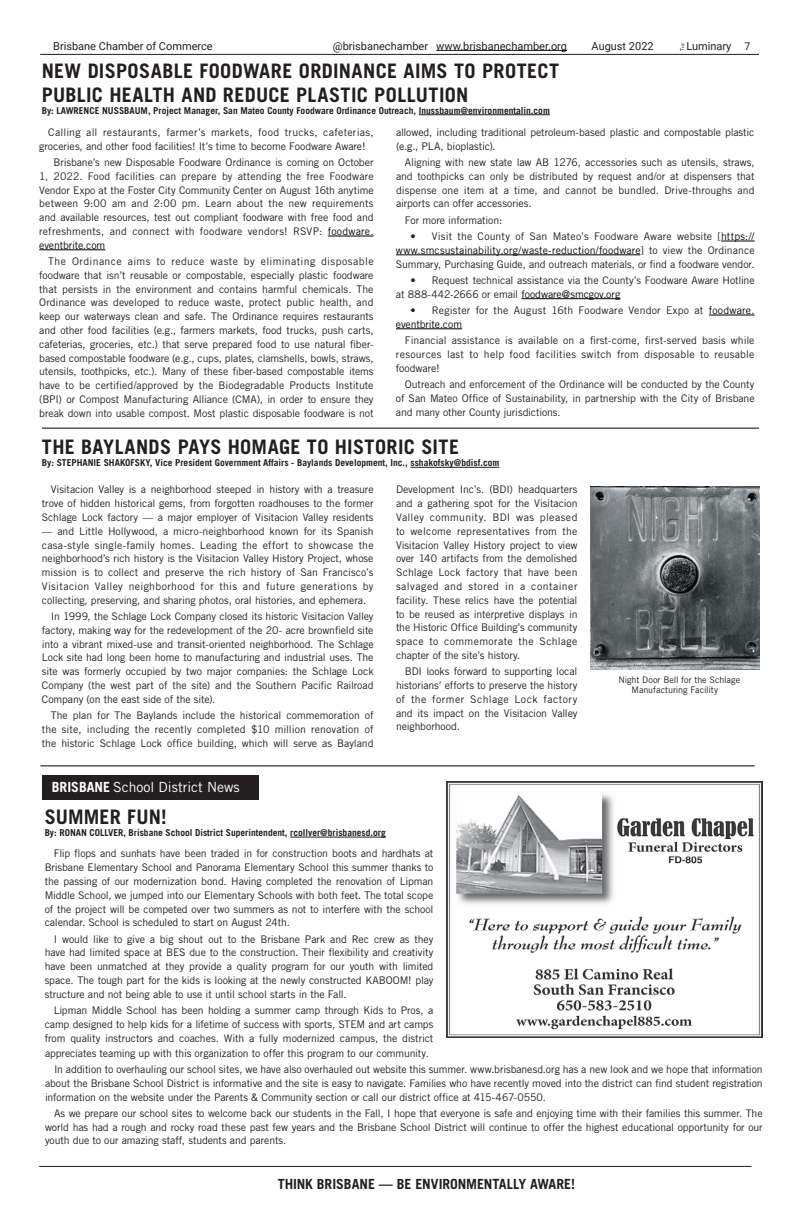
<style>
.page{position:relative;width:792px;height:1224px;background:#fff}
.page>*{position:absolute;margin:0;border:0;box-sizing:border-box;transform-origin:0 0}
.t1{font:700 20px/24px "Trade Gothic LT Std";letter-spacing:.015em;color:#231f20}
.t2{font:700 14px "Trade Gothic LT Std";letter-spacing:-.005em;color:#231f20}
.t3{font:14px "Trade Gothic LT Std";color:#fff}
.t4{font:11px "Roboto";color:#231f20}
.t5{font:10.5px/13.8px "Trade Gothic LT Std";letter-spacing:-.01em;color:#231f20;text-align:justify}
.t6{font:10.5px/13.8px "Trade Gothic LT Std";letter-spacing:.015em;color:#231f20}
.t7{font:700 9.5px "Trade Gothic LT Std";color:#231f20}
.t8{font:9px/10px "Trade Gothic LT Std";letter-spacing:-.01em;color:#231f20}
.s1{font-size:10.5px}
.s2{color:#070909}
.s3{font-weight:700}
</style>
<div class="page">
<hr style="left:436px;top:50px;width:131px;height:1px;background:#231f20">
<hr style="left:40px;top:54px;width:719px;height:1px;background:#231f20">
<hr style="left:39px;top:1166px;width:713px;height:1px;background:#231f20">
<hr style="left:419px;top:115px;width:131px;height:1px;background:#231f20">
<hr style="left:411px;top:467px;width:88px;height:1px;background:#231f20">
<hr style="left:328px;top:236px;width:46px;height:1px;background:#000">
<hr style="left:39px;top:250px;width:66px;height:1px;background:#000">
<img style="left:591px;top:487px;width:168px;height:183px">
<hr style="left:42px;top:428px;width:717px;height:1px;background:#000">
<hr style="left:721px;top:241px;width:34px;height:1px;background:#000">
<hr style="left:396px;top:255px;width:244px;height:1px;background:#000">
<hr style="left:521px;top:298px;width:99px;height:1px;background:#000">
<hr style="left:709px;top:315px;width:46px;height:1px;background:#000">
<hr style="left:396px;top:329px;width:66px;height:1px;background:#000">
<hr style="left:290px;top:837px;width:96px;height:1px;background:#231f20">
<div style="left:42px;top:775px;width:216px;height:24px;background:#231f20"></div>
<hr style="left:40px;top:766px;width:715px;height:1px;background:#000">
<img style="left:447px;top:781px;width:316px;height:257px">
<p class="t4" style="left:53px;top:38px;width:161px">Brisbane Chamber of Commerce</p>
<p class="t4" style="left:333px;top:38px;width:236px">@brisbanechamber www.brisbanechamber.org</p>
<p class="t4" style="left:592px;top:38px;width:64px">August 2022</p>
<p class="t4" style="left:686px;top:38px;width:65px">Luminary <span class="s1">7</span></p>
<h1 class="t1" style="left:42px;top:58px;width:519px">NEW DISPOSABLE FOODWARE ORDINANCE AIMS TO PROTECT<br>PUBLIC HEALTH AND REDUCE PLASTIC POLLUTION</h1>
<p class="t7" style="left:42px;top:105px;width:510px">By: LAWRENCE NUSSBAUM, Project Manager, San Mateo County Foodware Ordinance Outreach, lnussbaum@environmentalin.com</p>
<p class="t5" style="left:39px;top:125px;width:336px;text-indent:9px">Calling all restaurants, farmer’s markets, food trucks, cafeterias, groceries, and other food facilities! It’s time to become Foodware Aware!</p>
<p class="t5" style="left:39px;top:155px;width:336px;text-indent:14px">Brisbane’s new Disposable Foodware Ordinance is coming on October 1, 2022. Food facilities can prepare by attending the free Foodware Vendor Expo at the Foster City Community Center on August 16th anytime between 9:00 am and 2:00 pm. Learn about the new requirements and available resources, test out compliant foodware with free food and refreshments, and connect with foodware vendors! RSVP: <span class="s2">foodware. eventbrite.com</span></p>
<p class="t5" style="left:39px;top:254px;width:336px;text-indent:9px">The Ordinance aims to reduce waste by eliminating disposable foodware that isn’t reusable or compostable, especially plastic foodware that persists in the environment and contains harmful chemicals. The Ordinance was developed to reduce waste, protect public health, and keep our waterways clean and safe. The Ordinance requires restaurants and other food facilities (e.g., farmers markets, food trucks, push carts, cafeterias, groceries, etc.) that serve prepared food to use natural fiber&shy;based compostable foodware (e.g., cups, plates, clamshells, bowls, straws, utensils, toothpicks, etc.). Many of these fiber-based compostable items have to be certified/approved by the Biodegradable Products Institute (BPI) or Compost Manufacturing Alliance (CMA), in order to ensure they break down into usable compost. Most plastic disposable foodware is not</p>
<p class="t5" style="left:396px;top:125px;width:360px">allowed, including traditional petroleum-based plastic and compostable plastic (e.g., PLA, bioplastic).</p>
<p class="t5" style="left:396px;top:155px;width:360px;text-indent:9px">Aligning with new state law AB 1276, accessories such as utensils, straws, and toothpicks can only be distributed by request and/or at dispensers that dispense one item at a time, and cannot be bundled. Drive-throughs and airports can offer accessories.</p>
<p class="t5" style="left:405px;top:213px;width:99px">For more information:</p>
<p class="t5" style="left:396px;top:229px;width:360px;text-indent:14px">• Visit the County of San Mateo’s Foodware Aware website [<span class="s2">https:// www.smcsustainability.org/waste-reduction/foodware</span>] to view the Ordinance Summary, Purchasing Guide, and outreach materials, or find a foodware vendor.</p>
<p class="t5" style="left:396px;top:273px;width:360px;text-indent:14px">• Request technical assistance via the County’s Foodware Aware Hotline at 888-442-2666 or email <span class="s2">foodware@smcgov.org</span></p>
<p class="t6" style="left:396px;top:303px;width:360px;text-indent:14px">• Register for the August 16th Foodware Vendor Expo at <span class="s2">foodware. eventbrite.com</span></p>
<p class="t5" style="left:396px;top:333px;width:360px;text-indent:9px">Financial assistance is available on a first-come, first-served basis while resources last to help food facilities switch from disposable to reusable foodware!</p>
<p class="t5" style="left:396px;top:377px;width:360px;text-indent:9px">Outreach and enforcement of the Ordinance will be conducted by the County of San Mateo Office of Sustainability, in partnership with the City of Brisbane and many other County jurisdictions.</p>
<h1 class="t1" style="left:42px;top:435px;width:419px">THE BAYLANDS PAYS HOMAGE TO HISTORIC SITE</h1>
<p class="t7" style="left:42px;top:457px;width:459px">By: STEPHANIE SHAKOFSKY, Vice President Government Affairs - Baylands Development, Inc., sshakofsky@bdisf.com</p>
<p class="t5" style="left:42px;top:483px;width:333px;text-indent:9px">Visitacion Valley is a neighborhood steeped in history with a treasure trove of hidden historical gems, from forgotten roadhouses to the former Schlage Lock factory — a major employer of Visitacion Valley residents</p>
<p class="t5" style="left:42px;top:524px;width:333px">— and Little Hollywood, a micro-neighborhood known for its Spanish casa-style single-family homes. Leading the effort to showcase the neighborhood’s rich history is the Visitacion Valley History Project, whose mission is to collect and preserve the rich history of San Francisco’s Visitacion Valley neighborhood for this and future generations by collecting, preserving, and sharing photos, oral histories, and ephemera.</p>
<p class="t5" style="left:42px;top:609px;width:333px;text-indent:9px">In 1999, the Schlage Lock Company closed its historic Visitacion Valley factory, making way for the redevelopment of the 20- acre brownfield site into a vibrant mixed-use and transit-oriented neighborhood. The Schlage Lock site had long been home to manufacturing and industrial uses. The site was formerly occupied by two major companies: the Schlage Lock Company (the west part of the site) and the Southern Pacific Railroad Company (on the east side of the site).</p>
<p class="t5" style="left:42px;top:708px;width:333px;text-indent:9px">The plan for The Baylands include the historical commemoration of the site, including the recently completed $10 million renovation of the historic Schlage Lock office building, which will serve as Bayland</p>
<h2 class="t3" style="left:52px;top:778px;width:190px"><span class="s3">BRISBANE</span> School District News</h2>
<p class="t5" style="left:396px;top:483px;width:183px">Development Inc’s. (BDI) headquarters and a gathering spot for the Visitacion Valley community. BDI was pleased to welcome representatives from the Visitacion Valley History project to view over 140 artifacts from the demolished Schlage Lock factory that have been salvaged and stored in a container facility. These relics have the potential to be reused as interpretive displays in the Historic Office Building’s community space to commemorate the Schlage chapter of the site’s history.</p>
<p class="t5" style="left:396px;top:664px;width:183px;text-indent:9px">BDI looks forward to supporting local historians’ efforts to preserve the history of the former Schlage Lock factory and its impact on the Visitacion Valley neighborhood.</p>
<h1 class="t1" style="left:45px;top:805px;width:123px">SUMMER FUN!</h1>
<p class="t7" style="left:45px;top:827px;width:343px">By: RONAN COLLVER, Brisbane School District Superintendent, rcollver@brisbanesd.org</p>
<p class="t5" style="left:45px;top:847px;width:390px;text-indent:9px">Flip flops and sunhats have been traded in for construction boots and hardhats at Brisbane Elementary School and Panorama Elementary School this summer thanks to the passing of our modernization bond. Having completed the renovation of Lipman Middle School, we jumped into our Elementary Schools with both feet. The total scope of the project will be competed over two summers as not to interfere with the school calendar. School is scheduled to start on August 24th.</p>
<p class="t5" style="left:45px;top:932px;width:390px;text-indent:9px">I would like to give a big shout out to the Brisbane Park and Rec crew as they have had limited space at BES due to the construction. Their flexibility and creativity have been unmatched at they provide a quality program for our youth with limited space. The tough part for the kids is looking at the newly constructed KABOOM! play structure and not being able to use it until school starts in the Fall.</p>
<p class="t5" style="left:45px;top:1003px;width:390px;text-indent:9px">Lipman Middle School has been holding a summer camp through Kids to Pros, a camp designed to help kids for a lifetime of success with sports, STEM and art camps from quality instructors and coaches. With a fully modernized campus, the district</p>
<p class="t8" style="left:632px;top:674px;width:110px;text-indent:-13px">Night Door Bell for the Schlage<br>Manufacturing Facility</p>
<p class="t5" style="left:54px;top:1045px;width:710px;line-height:16.3px;text-indent:-9px">appreciates teaming up with this organization to offer this program to our community.<br>In addition to overhauling our school sites, we have also overhauled out website this summer. www.brisbanesd.org has a new look and we hope that information</p>
<p class="t5" style="left:45px;top:1076px;width:719px">about the Brisbane School District is informative and the site is easy to navigate. Families who have recently moved into the district can find student registration information on the website under the Parents &amp; Community section or call our district office at 415-467-0550.</p>
<p class="t5" style="left:45px;top:1106px;width:719px;text-indent:9px">As we prepare our school sites to welcome back our students in the Fall, I hope that everyone is safe and enjoying time with their families this summer. The world has had a rough and rocky road these past few years and the Brisbane School District will continue to offer the highest educational opportunity for our youth due to our amazing staff, students and parents.</p>
<h2 class="t2" style="left:278px;top:1176px;width:299px">THINK BRISBANE — BE ENVIRONMENTALLY AWARE!</h2>
</div>
